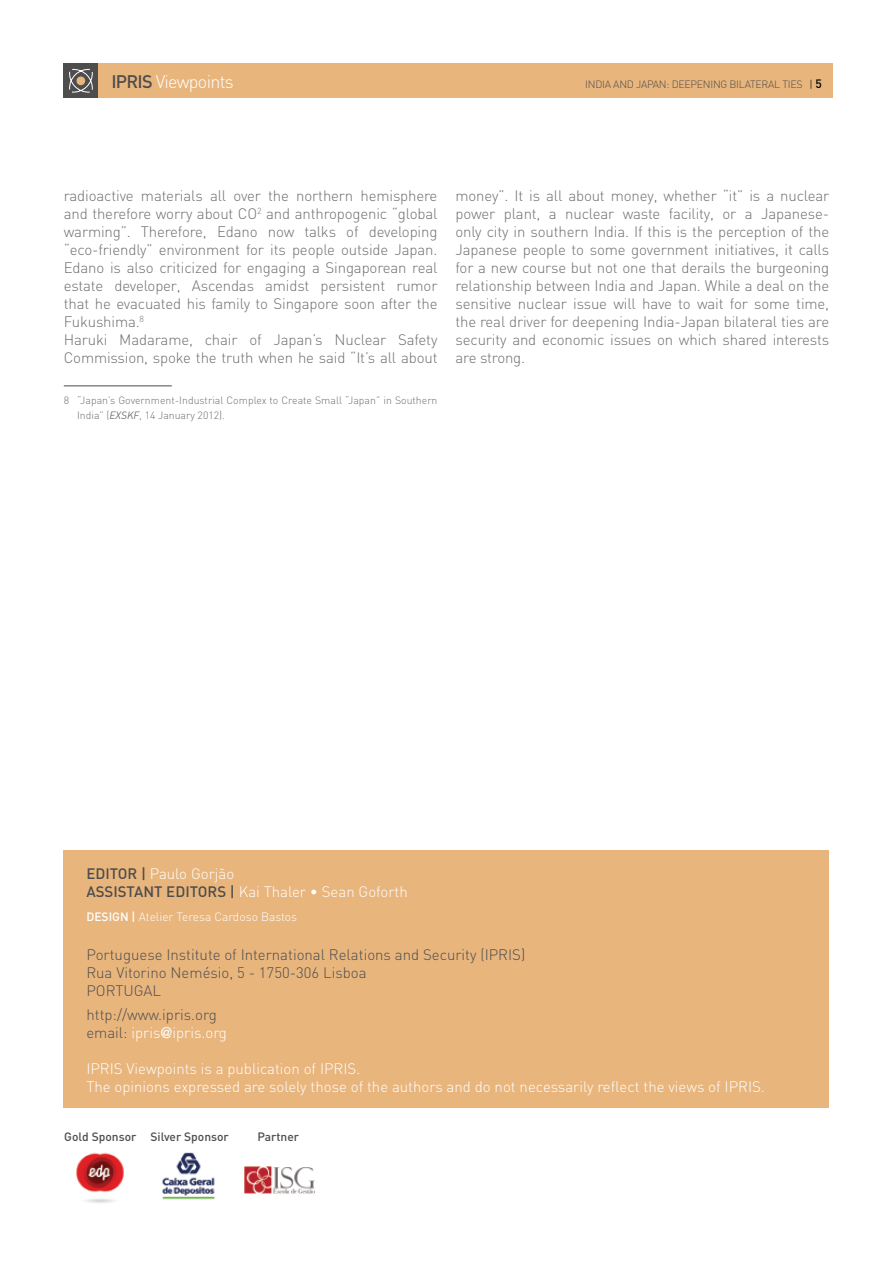
<style>
.page{position:relative;width:893px;height:1263px;background:#fff}
.page>*{position:absolute;margin:0;border:0;box-sizing:border-box;transform-origin:0 0}
.t1{font:300 18px "DIN";letter-spacing:-.04em;color:#fff}
.t2{font:300 15px/18px "DIN";letter-spacing:-.01em;color:#6d6e71}
.t3{font:300 15px/18px "DIN";color:#fff}
.t4{font:300 15px/18px "DIN";color:#4d4d4d}
.t5{font:500 15px/18px "DIN";color:#4d4d4d}
.t6{font:300 12px "DIN";color:#fff}
.t7{font:500 12px "DIN";color:#4d4d4d}
.t8{font:300 10.5px/15px "DIN";color:#6d6e71}
.t9{font:300 10.5px "DIN";letter-spacing:-.025em;color:#4d4d4d}
.t10{font:300 10.5px "DIN";color:#000}
.s1{font-weight:500;color:#4d4d4d}
.s2{font-weight:500;font-size:12px}
.s3{font-weight:400;font-style:italic}
.s4{font-weight:300;color:#fff}
.s5{font-weight:500}
.s6{color:#fff}
.s7{font-family:"Helvetica Neue";font-weight:500;color:#fff}
</style>
<div class="page">
<div style="left:97px;top:64px;width:735px;height:34px;background:#e8b57d"></div>
<div style="left:64px;top:64px;width:34px;height:34px;background:#4d4d4d"></div>
<svg style="left:69px;top:69px;width:24px;height:23px"></svg>
<hr style="left:64px;top:386px;width:108px;height:1px;background:#4d4d4d">
<img style="left:76px;top:1152px;width:48px;height:51px">
<div style="left:64px;top:850px;width:765px;height:257px;background:#e8b57d"></div>
<img style="left:162px;top:1152px;width:53px;height:48px">
<img style="left:245px;top:1166px;width:69px;height:28px">
<p class="t1" style="left:111px;top:71px;width:124px"><span class="s1">IPRIS</span> Viewpoints</p>
<p class="t9" style="left:585px;top:78px;width:10px">India</p>
<p class="t9" style="left:613px;top:78px;width:8px">and</p>
<p class="t9" style="left:636px;top:78px;width:12px">Japan</p>
<p class="t9" style="left:666px;top:78px;width:19px">: Deepening</p>
<p class="t9" style="left:729px;top:78px;width:23px">Bilatera</p>
<p class="t9" style="left:774px;top:78px;width:19px">l Ties</p>
<p class="t10" style="left:809px;top:78px;width:14px">| <span class="s2">5</span></p>
<p class="t2" style="left:64px;top:187px;width:375px">radioactive materials all over the northern hemisphere and therefore worry about CO<sup>2</sup> and anthropogenic “global warming”. Therefore, Edano now talks of developing “eco-friendly” environment for its people outside Japan.<br>Edano is also criticized for engaging a Singaporean real estate developer, Ascendas amidst persistent rumor that he evacuated his family to Singapore soon after the Fukushima.<sup>8<br></sup>Haruki Madarame, chair of Japan’s Nuclear Safety Commission, spoke the truth when he said “It’s all about</p>
<p class="t8" style="left:77px;top:392px;width:362px;text-indent:-13px">8 “Japan’s Government-Industrial Complex to Create Small “Japan” in Southern<br>India” (<span class="s3">EXSKF</span>, 14 January 2012).</p>
<p class="t2" style="left:455px;top:187px;width:375px;text-align:justify">money”. It is all about money, whether “it” is a nuclear power plant, a nuclear waste facility, or a Japanese&shy;only city in southern India. If this is the perception of the Japanese people to some government initiatives, it calls for a new course but not one that derails the burgeoning relationship between India and Japan. While a deal on the sensitive nuclear issue will have to wait for some time, the real driver for deepening India-Japan bilateral ties are security and economic issues on which shared interests are strong.</p>
<p class="t5" style="left:86px;top:864px;width:149px">Editor | <span class="s4">Paulo Gorjão </span>assis</p>
<p class="t3" style="left:127px;top:883px;width:283px"><span class="s1">tant editorS |</span> Kai Thaler • Sean Goforth</p>
<p class="t6" style="left:86px;top:909px;width:212px"><span class="s5">DESIGN |</span> Atelier Teresa Cardoso Bastos</p>
<p class="t4" style="left:86px;top:946px;width:440px">Portuguese Institute of International Relations and Security (IPRIS)<br>Rua Vitorino Nemésio, 5 - 1750-306 Lisboa<br>PORTUGAL</p>
<p class="t4" style="left:86px;top:1006px;width:142px">http://www.ipris.org email: <span class="s6">ipris</span><span class="s7">@</span><span class="s6">ipris.org</span></p>
<p class="t3" style="left:86px;top:1060px;width:680px">IPRIS Viewpoints is a publication of IPRIS.<br>The opinions expressed are solely those of the authors and do not necessarily reflect the views of IPRIS.</p>
<p class="t7" style="left:64px;top:1129px;width:166px">Gold Sponsor Silver Sponsor</p>
<p class="t7" style="left:257px;top:1129px;width:43px">Partner</p>
</div>
